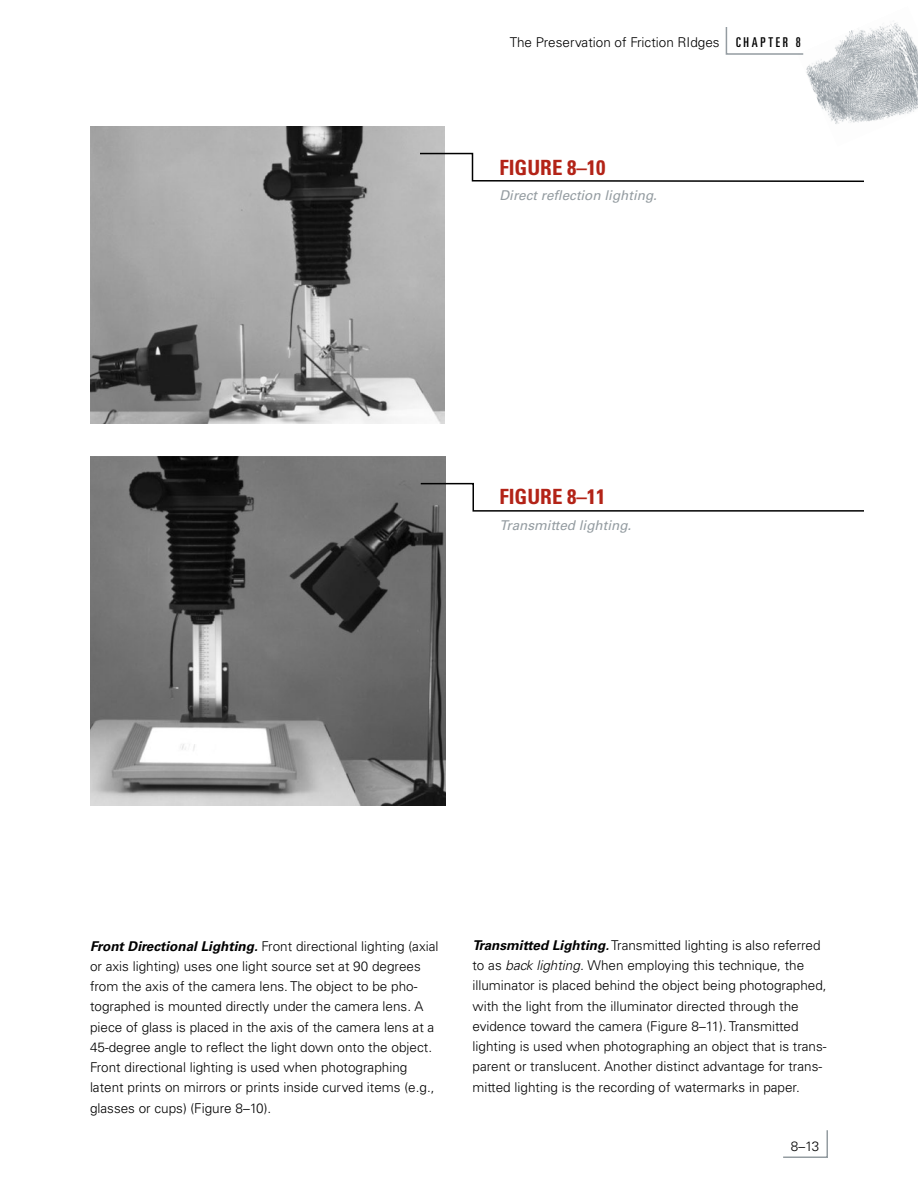
<style>
.page{position:relative;width:918px;height:1188px;background:#fff}
.page>*{position:absolute;margin:0;border:0;box-sizing:border-box;transform-origin:0 0}
.Fig_Number_title{font:700 condensed 21px "Univers LT Std";color:#b32317}
.L1_Head{font:300 13.5px/20.2px "Univers LT Std";color:#000}
.Figure_descritpion{font:italic 13.5px "Univers LT Std";color:#949ca1}
.s1{font-weight:400;font-stretch:ultra-condensed}
.s2{font-weight:700;font-style:italic}
.s3{font-style:italic}
</style>
<div class="page">
<img style="left:806px;top:23px;width:112px;height:101px">
<img style="left:90px;top:126px;width:355px;height:297px">
<img style="left:90px;top:456px;width:356px;height:350px">
<svg style="left:419px;top:482px;width:445px;height:30px"></svg>
<svg style="left:418px;top:152px;width:446px;height:31px"></svg>
<svg style="left:783px;top:1130px;width:45px;height:28px"></svg>
<svg style="left:725px;top:27px;width:79px;height:28px"></svg>
<p class="L1_Head" style="left:510px;top:32px;width:293px">The Preservation of Friction RIdges <span class="s1">C H A P T E R 8</span></p>
<p class="Fig_Number_title" style="left:500px;top:154px;width:108px">FIGURE 8–10</p>
<p class="Figure_descritpion" style="left:500px;top:187px;width:159px">Direct reflection lighting.</p>
<p class="Fig_Number_title" style="left:500px;top:484px;width:108px">FIGURE 8–11</p>
<p class="Figure_descritpion" style="left:500px;top:517px;width:133px">Transmitted lighting.</p>
<p class="L1_Head" style="left:90px;top:936px;width:350px"><span class="s2">Front Directional Lighting.</span> Front directional lighting (axial or axis lighting) uses one light source set at 90 degrees from the axis of the camera lens. The object to be pho&shy;tographed is mounted directly under the camera lens. A piece of glass is placed in the axis of the camera lens at a 45-degree angle to reflect the light down onto the object.<br>Front directional lighting is used when photographing latent prints on mirrors or prints inside curved items (e.g., glasses or cups) (Figure 8–10).</p>
<p class="L1_Head" style="left:472px;top:935px;width:356px"><span class="s2">Transmitted Lighting.</span> Transmitted lighting is also referred to as <span class="s3">back lighting.</span> When employing this technique, the illuminator is placed behind the object being photographed, with the light from the illuminator directed through the evidence toward the camera (Figure 8–11). Transmitted lighting is used when photographing an object that is trans&shy;parent or translucent. Another distinct advantage for trans&shy;mitted lighting is the recording of watermarks in paper.</p>
<p class="L1_Head" style="left:791px;top:1136px;width:30px">8–13</p>
</div>
